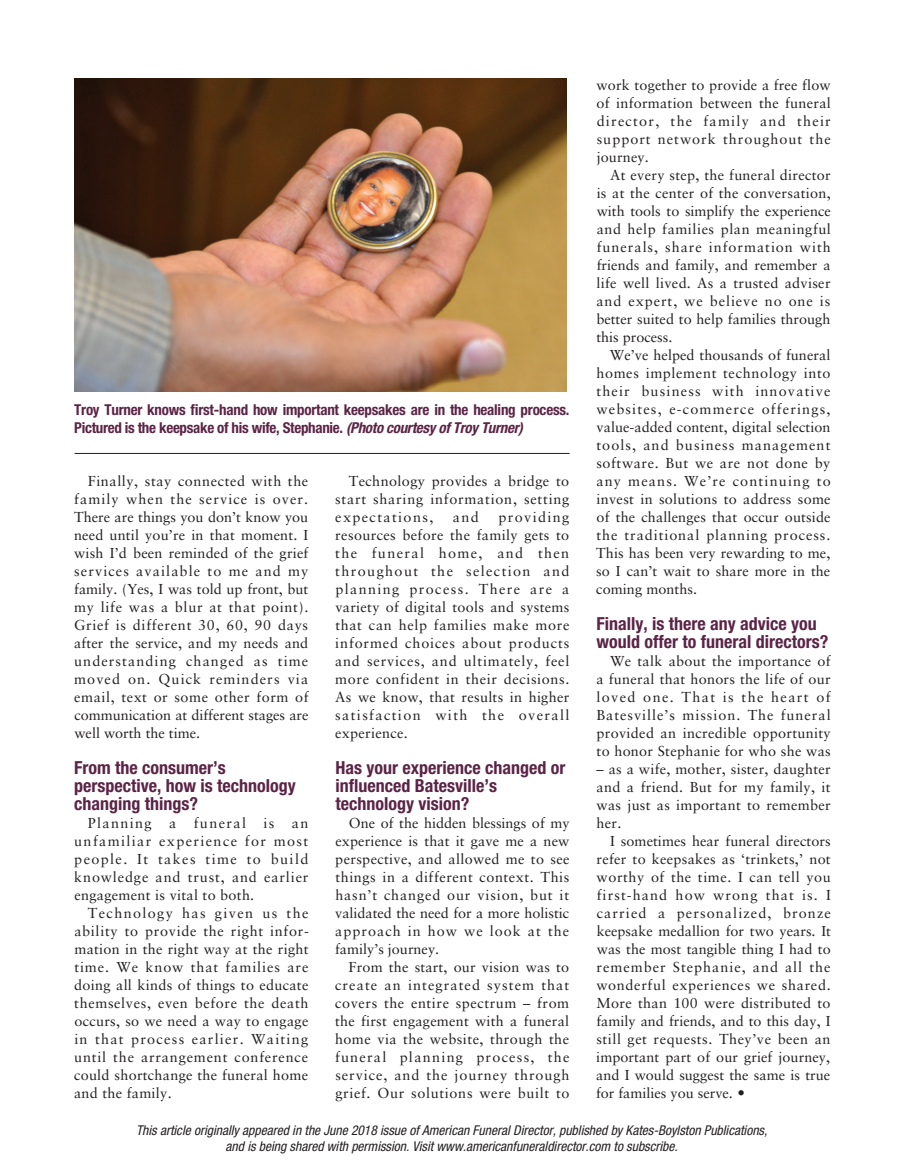
<style>
.page{position:relative;width:905px;height:1168px;background:#fff}
.page>*{position:absolute;margin:0;border:0;box-sizing:border-box;transform-origin:0 0}
.t1{font:700 condensed 18px/18px "Helvetica Neue LT Std";color:#5b2446}
.t2{font:700 condensed 15px/18px "Helvetica Neue LT Std";letter-spacing:-.015em;color:#5b2446}
.t3{font:14.4px/18px "Sabon LT Std";letter-spacing:.02em;color:#231f20;text-align:justify}
.t4{font:italic condensed 13.5px/16.2px "Helvetica Neue LT Std";color:#231f20;text-align:center}
.s1{font-size:15px}
.s2{font-style:italic}
</style>
<div class="page">
<img style="left:74px;top:78px;width:493px;height:314px">
<hr style="left:75px;top:453px;width:494px;height:1px;background:#231f20">
<p class="t3" style="left:596px;top:77px;width:236px">work together to provide a free flow of information between the funeral director, the family and their support network throughout the journey.</p>
<p class="t3" style="left:596px;top:167px;width:236px;text-indent:14px">At every step, the funeral director is at the center of the conversation, with tools to simplify the experience and help families plan meaningful funerals, share information with friends and family, and remember a life well lived. As a trusted adviser and expert, we believe no one is better suited to help families through this process.</p>
<p class="t3" style="left:596px;top:347px;width:236px;text-indent:14px">We’ve helped thousands of funeral homes implement technology into their business with innovative websites, e-commerce offerings, value-added content, digital selection tools, and business management software. But we are not done by any means. We’re continuing to invest in solutions to address some of the challenges that occur outside the traditional planning process.<br>This has been very rewarding to me, so I can’t wait to share more in the coming months.</p>
<p class="t1" style="left:596px;top:616px;width:233px">Finally, is there any advice you would offer to funeral directors?</p>
<p class="t3" style="left:596px;top:653px;width:236px;text-indent:14px">We talk about the importance of a funeral that honors the life of our loved one. That is the heart of Batesville’s mission. The funeral provided an incredible opportunity to honor Stephanie for who she was</p>
<p class="t3" style="left:596px;top:761px;width:236px">– as a wife, mother, sister, daughter and a friend. But for my family, it was just as important to remember her.</p>
<p class="t3" style="left:596px;top:833px;width:236px;text-indent:14px">I sometimes hear funeral directors refer to keepsakes as ‘trinkets,’ not worthy of the time. I can tell you first-hand how wrong that is. I carried a personalized, bronze keepsake medallion for two years. It was the most tangible thing I had to remember Stephanie, and all the wonderful experiences we shared.<br>More than 100 were distributed to family and friends, and to this day, I still get requests. They’ve been an important part of our grief journey, and I would suggest the same is true for families you serve. <span class="s1">•</span></p>
<p class="t4" style="left:136px;top:1123px;width:633px">This article originally appeared in the June 2018 issue of American Funeral Director, published by Kates-Boylston Publications, and is being shared with permission. Visit www.americanfuneraldirector.com to subscribe.</p>
<p class="t2" style="left:74px;top:402px;width:496px">Troy Turner knows first-hand how important keepsakes are in the healing process.<br>Pictured is the keepsake of his wife, Stephanie. <span class="s2">(Photo courtesy of Troy Turner)</span></p>
<p class="t3" style="left:74px;top:473px;width:236px;text-indent:14px">Finally, stay connected with the family when the service is over.<br>There are things you don’t know you need until you’re in that moment. I wish I’d been reminded of the grief services available to me and my family. (Yes, I was told up front, but my life was a blur at that point).<br>Grief is different 30, 60, 90 days after the service, and my needs and understanding changed as time moved on. Quick reminders via email, text or some other form of communication at different stages are well worth the time.</p>
<p class="t1" style="left:74px;top:760px;width:223px">From the consumer’s perspective, how is technology changing things?</p>
<p class="t3" style="left:74px;top:815px;width:236px;text-indent:14px">Planning a funeral is an unfamiliar experience for most people. It takes time to build knowledge and trust, and earlier engagement is vital to both.</p>
<p class="t3" style="left:74px;top:905px;width:236px;text-indent:14px">Technology has given us the ability to provide the right infor&shy;mation in the right way at the right time. We know that families are doing all kinds of things to educate themselves, even before the death occurs, so we need a way to engage in that process earlier. Waiting until the arrangement conference could shortchange the funeral home and the family.</p>
<p class="t3" style="left:335px;top:473px;width:236px;text-indent:14px">Technology provides a bridge to start sharing information, setting expectations,</p>
<p class="t3" style="left:335px;top:509px;width:236px;text-indent:163px">providing resources before the family gets to the funeral home, and then throughout the selection and planning process. There are a variety of digital tools and systems that can help families make more informed choices about products and services, and ultimately, feel more confident in their decisions.<br>As we know, that results in higher satisfaction with the overall experience.</p>
<p class="t1" style="left:335px;top:760px;width:231px">Has your experience changed or influenced Batesville’s technology vision?</p>
<p class="t3" style="left:335px;top:815px;width:236px;text-indent:14px">One of the hidden blessings of my experience is that it gave me a new perspective, and allowed me to see things in a different context. This hasn’t changed our vision, but it validated the need for a more holistic approach in how we look at the family’s journey.</p>
<p class="t3" style="left:335px;top:959px;width:236px;text-indent:14px">From the start, our vision was to create an integrated system that covers the entire spectrum – from the first engagement with a funeral home via the website, through the funeral planning process, the service, and the journey through grief. Our solutions were built to</p>
<p class="t3" style="left:453px;top:509px;width:27px">and</p>
</div>
